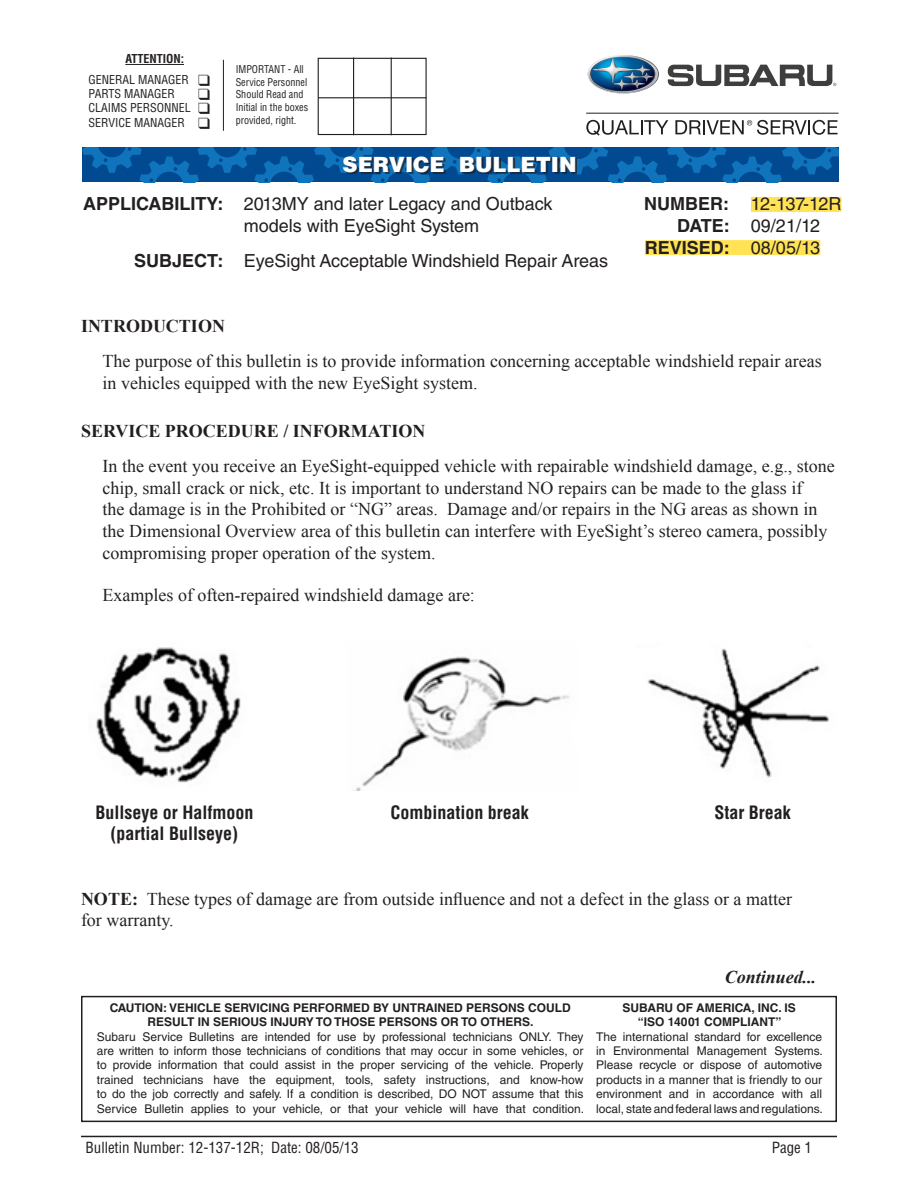
<style>
.page{position:relative;width:918px;height:1188px;background:#fff}
.page>*{position:absolute;margin:0;border:0;box-sizing:border-box;transform-origin:0 0}
.t1{font:900 21px "Helvetica LT Std";color:#fff}
.BULLETIN_BODY{font:18px/21.6px "Times New Roman";color:#231f20}
.t2{font:18px/21.6px "Helvetica LT Std";color:#231f20}
.Service_Manual_Corre{font:18px/21.6px "Times New Roman";color:#231f20}
.Service_Manual_Corre-2{font:700 condensed 18px/21.6px "Helvetica LT Std";color:#231f20;text-align:center}
.BULLETIN_BODY-2{font:700 18px "Times New Roman";color:#231f20}
.t3{font:700 18px "Helvetica LT Std";color:#231f20}
.BULLETIN_HEADING{font:700 18px "Times New Roman";color:#231f20}
.t4{font:italic 700 18px "Times New Roman";color:#231f20}
.t5{font:condensed 15px "Helvetica LT Std";color:#231f20}
.Information_Blurbs{font:12px/14.4px "Helvetica LT Std";color:#231f20;text-align:justify}
.Information_Blurbs_T{font:700 12px/14.4px "Helvetica LT Std";color:#231f20;text-align:center}
.t6{font:condensed 12px "Helvetica LT Std";color:#231f20}
.t7{font:700 condensed 12px "Helvetica LT Std";color:#231f20}
.t8{font:condensed 10.5px/12.6px "Helvetica LT Std";color:#231f20;scale:.96 1}
.s1{font-weight:700}
.s2{font-weight:400}
</style>
<div class="page">
<hr style="left:81px;top:1136px;width:756px;height:1px;background:#231f20">
<img style="left:96px;top:647px;width:145px;height:136px">
<img style="left:355px;top:656px;width:214px;height:134px">
<img style="left:647px;top:648px;width:182px;height:130px">
<div style="left:751px;top:197px;width:90px;height:15px;background:#ffe355"></div>
<div style="left:645px;top:240px;width:175px;height:15px;background:#ffe355"></div>
<svg style="left:82px;top:147px;width:757px;height:35px;background:#05579e"></svg>
<div style="left:345px;top:158px;width:232px;height:16px;background:#231f20;opacity:.75"></div>
<div style="left:318px;top:58px;width:109px;height:77px;border:1px solid #231f20"></div>
<hr style="left:353px;top:58px;width:1px;height:77px;background:#231f20">
<hr style="left:391px;top:58px;width:1px;height:77px;background:#231f20">
<hr style="left:318px;top:97px;width:108px;height:1px;background:#231f20">
<hr style="left:125px;top:64px;width:59px;height:1px;background:#231f20">
<hr style="left:223px;top:60px;width:1px;height:71px;background:#231f20">
<img style="left:588px;top:55px;width:71px;height:39px">
<svg style="left:668px;top:64px;width:168px;height:22px"></svg>
<hr style="left:586px;top:113px;width:253px;height:1px;background:#231f20">
<svg style="left:586px;top:120px;width:82px;height:16px"></svg>
<svg style="left:675px;top:120px;width:163px;height:15px"></svg>
<div style="left:81px;top:996px;width:756px;height:126px;border:2px solid #231f20"></div>
<p class="t7" style="left:125px;top:51px;width:60px">ATTENTION:</p>
<p class="t6" style="left:88px;top:72px;width:123px">GENERAL MANAGER ❑</p>
<p class="t6" style="left:88px;top:86px;width:88px">PARTS MANAGER</p>
<p class="t6" style="left:88px;top:101px;width:123px">CLAIMS PERSONNEL ❑</p>
<p class="t6" style="left:88px;top:115px;width:123px">SERVICE MANAGER ❑</p>
<p class="t8" style="left:236px;top:63px;width:77px">IMPORTANT - All<br>Service Personnel<br>Should Read and<br>Initial in the boxes provided, right.</p>
<p class="t1" style="left:343px;top:151px;width:236px">SERVICE BULLETIN</p>
<p class="t2" style="left:244px;top:193px;width:310px;text-indent:-161px"><span class="s1">APPLICABILITY:</span> 2013MY and later Legacy and Outback models with EyeSight System</p>
<p class="t2" style="left:134px;top:250px;width:475px"><span class="s1">SUBJECT:</span> EyeSight Acceptable Windshield Repair Areas</p>
<p class="t2" style="left:644px;top:193px;width:199px"><span class="s1">NUMBER:</span> 12-137-12R</p>
<p class="t2" style="left:677px;top:215px;width:145px"><span class="s1">DATE:</span> 09/21/12</p>
<p class="t3" style="left:645px;top:236px;width:177px">REVISED: <span class="s2">08/05/13</span></p>
<p class="BULLETIN_HEADING" style="left:81px;top:313px;width:145px">INTRODUCTION</p>
<p class="BULLETIN_BODY" style="left:103px;top:350px;width:721px">The purpose of this bulletin is to provide information concerning acceptable windshield repair areas in vehicles equipped with the new EyeSight system.</p>
<p class="BULLETIN_BODY-2" style="left:81px;top:419px;width:346px">SERVICE PROCEDURE / INFORMATION</p>
<p class="BULLETIN_BODY" style="left:103px;top:455px;width:734px">In the event you receive an EyeSight-equipped vehicle with repairable windshield damage, e.g., stone chip, small crack or nick, etc. It is important to understand NO repairs can be made to the glass if<br>the damage is in the Prohibited or “NG” areas. Damage and/or repairs in the NG areas as shown in the Dimensional Overview area of this bulletin can interfere with EyeSight’s stereo camera, possibly compromising proper operation of the system.</p>
<p class="BULLETIN_BODY" style="left:103px;top:583px;width:374px">Examples of often-repaired windshield damage are:</p>
<p class="Service_Manual_Corre-2" style="left:95px;top:801px;width:160px">Bullseye or Halfmoon (partial Bullseye)</p>
<p class="Service_Manual_Corre-2" style="left:390px;top:801px;width:140px">Combination break</p>
<p class="Service_Manual_Corre-2" style="left:714px;top:801px;width:78px">Star Break</p>
<p class="Service_Manual_Corre" style="left:81px;top:887px;width:713px"><span class="s1">NOTE:</span> These types of damage are from outside influence and not a defect in the glass or a matter for warranty.</p>
<p class="Information_Blurbs_T" style="left:110px;top:1000px;width:463px">CAUTION: VEHICLE SERVICING PERFORMED BY UNTRAINED PERSONS COULD<br>RESULT IN SERIOUS INJURY TO THOSE PERSONS OR TO OTHERS.</p>
<p class="Information_Blurbs" style="left:97px;top:1029px;width:489px">Subaru Service Bulletins are intended for use by professional technicians ONLY. They are written to inform those technicians of conditions that may occur in some vehicles, or to provide information that could assist in the proper servicing of the vehicle. Properly trained technicians have the equipment, tools, safety instructions, and know-how to do the job correctly and safely. If a condition is described, DO NOT assume that this Service Bulletin applies to your vehicle, or that your vehicle will have that condition.</p>
<p class="t4" style="left:725px;top:965px;width:93px">Continued...</p>
<p class="Information_Blurbs_T" style="left:623px;top:1000px;width:175px">SUBARU OF AMERICA, INC. IS “ISO 14001 COMPLIANT”</p>
<p class="Information_Blurbs" style="left:596px;top:1029px;width:228px">The international standard for excellence in Environmental Management Systems.<br>Please recycle or dispose of automotive products in a manner that is friendly to our environment and in accordance with all local, state and federal laws and regulations.</p>
<p class="t5" style="left:86px;top:1138px;width:275px">Bulletin Number: 12-137-12R; Date: 08/05/13</p>
<p class="t5" style="left:772px;top:1138px;width:42px">Page 1</p>
</div>
